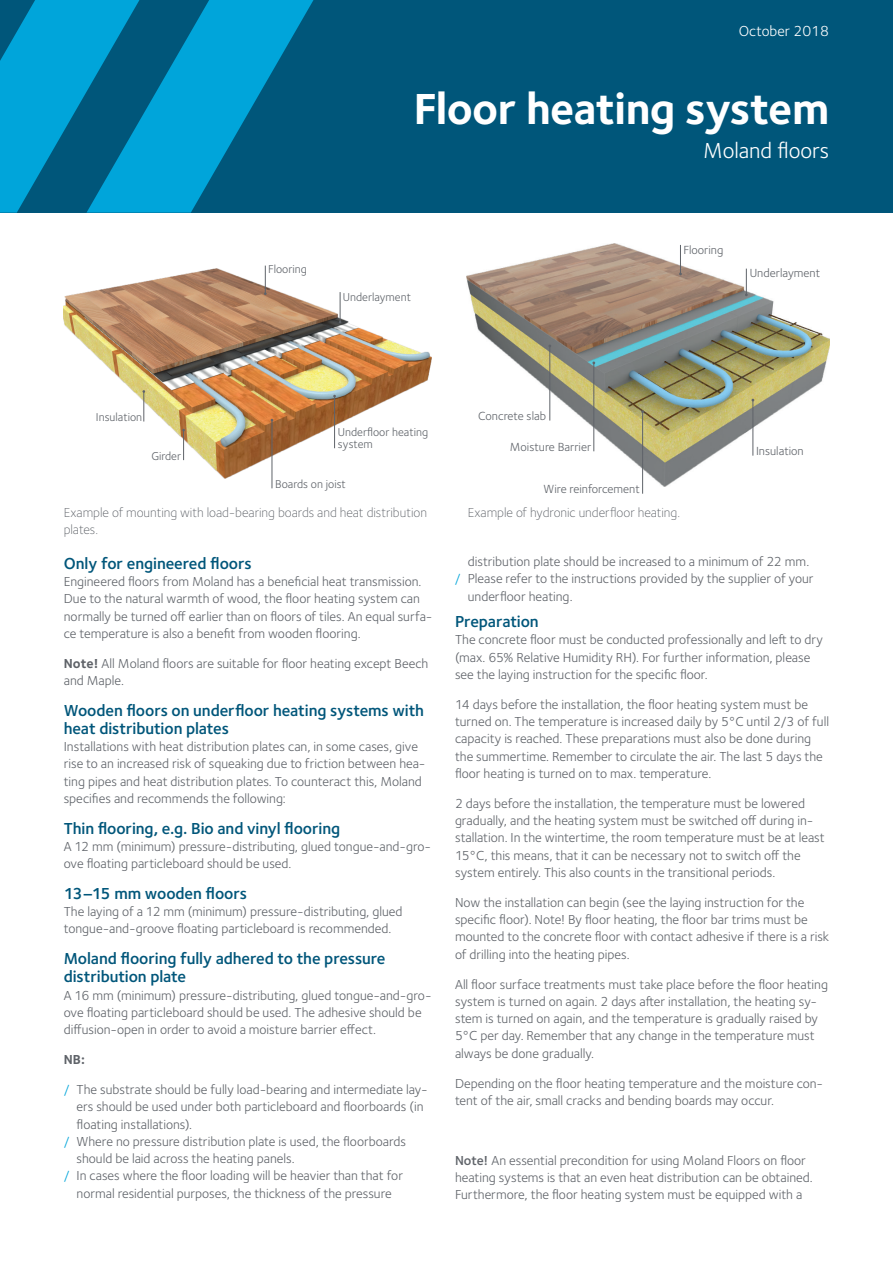
<style>
.page{position:relative;width:893px;height:1263px;background:#fff}
.page>*{position:absolute;margin:0;border:0;box-sizing:border-box;transform-origin:0 0}
.t1{font:700 45px "Foundry Sterling";letter-spacing:-.015em;color:#fff}
.t2{font:22.5px "Foundry Sterling";letter-spacing:-.005em;color:#fff}
.t3{font:600 16.5px/18px "Foundry Sterling";letter-spacing:-.005em;color:#00567a}
.t4{font:15px "Foundry Sterling";color:#fff}
.t5{font:13.5px/17.2px "Foundry Sterling";color:#5f6369}
.t6{font:300 13.5px/17.2px "Foundry Sterling";color:#5f6369}
.t7{font:700 13.5px "Foundry Sterling";color:#5f6369}
.t8{font:12.15px "Foundry Sterling";color:#5f6369}
.t9{font:11.85px/11.9px "Foundry Sterling";color:#5f6369}
.s1{font-weight:700}
.s2{color:#00a5da}
.s3{font-weight:600}
</style>
<div class="page">
<div style="left:0;top:0;width:893px;height:213px;background:#00567a"></div>
<svg style="left:139px;top:0;width:174px;height:213px;fill:#00a5da"></svg>
<svg style="left:0;top:0;width:139px;height:213px"></svg>
<img style="left:64px;top:269px;width:367px;height:210px">
<hr style="left:334px;top:396px;width:1px;height:52px;background:#5f6369">
<hr style="left:272px;top:420px;width:1px;height:68px;background:#5f6369">
<hr style="left:183px;top:430px;width:1px;height:30px;background:#5f6369">
<hr style="left:143px;top:391px;width:1px;height:30px;background:#5f6369">
<svg style="left:264px;top:266px;width:3px;height:29px"></svg>
<hr style="left:340px;top:292px;width:1px;height:30px;background:#5f6369">
<img style="left:466px;top:244px;width:363px;height:242px">
<svg style="left:679px;top:245px;width:3px;height:30px"></svg>
<svg style="left:745px;top:269px;width:3px;height:27px"></svg>
<hr style="left:752px;top:400px;width:1px;height:56px;background:#5f6369">
<hr style="left:549px;top:346px;width:1px;height:74px;background:#5f6369">
<hr style="left:642px;top:412px;width:1px;height:82px;background:#5f6369">
<hr style="left:593px;top:363px;width:1px;height:88px;background:#5f6369">
<p class="t4" style="left:739px;top:22px;width:92px">October 2018</p>
<h1 class="t1" style="left:414px;top:82px;width:417px">Floor heating system</h1>
<h2 class="t2" style="left:703px;top:137px;width:127px">Moland floors</h2>
<p class="t9" style="left:268px;top:264px;width:40px">Flooring</p>
<p class="t9" style="left:343px;top:291px;width:70px">Underlayment</p>
<p class="t8" style="left:683px;top:243px;width:41px">Flooring</p>
<p class="t8" style="left:750px;top:266px;width:72px">Underlayment</p>
<p class="t9" style="left:96px;top:411px;width:48px">Insulation</p>
<p class="t9" style="left:151px;top:450px;width:31px">Girder</p>
<p class="t9" style="left:338px;top:426px;width:92px">Underfloor heating system</p>
<p class="t9" style="left:275px;top:478px;width:72px">Boards on joist</p>
<p class="t8" style="left:478px;top:409px;width:69px">Concrete slab</p>
<p class="t8" style="left:510px;top:440px;width:83px">Moisture Barrier</p>
<p class="t8" style="left:544px;top:482px;width:98px">Wire reinforcement</p>
<p class="t6" style="left:64px;top:503px;width:365px">Example of mounting with load-bearing boards and heat distribution plates.</p>
<p class="t6" style="left:468px;top:503px;width:214px">Example of hydronic underfloor heating.</p>
<p class="t8" style="left:756px;top:444px;width:49px">Insulation</p>
<p class="t3" style="left:64px;top:555px;width:189px">Only for engineered floors</p>
<p class="t5" style="left:64px;top:573px;width:370px">Engineered floors from Moland has a beneficial heat transmission.<br>Due to the natural warmth of wood, the floor heating system can normally be turned off earlier than on floors of tiles. An equal surfa&shy;ce temperature is also a benefit from wooden flooring.</p>
<p class="t5" style="left:64px;top:655px;width:366px"><span class="s1">Note!</span> All Moland floors are suitable for floor heating except Beech and Maple.</p>
<p class="t3" style="left:64px;top:702px;width:362px">Wooden floors on underfloor heating systems with heat distribution plates</p>
<p class="t5" style="left:64px;top:738px;width:363px">Installations with heat distribution plates can, in some cases, give rise to an increased risk of squeaking due to friction between hea&shy;ting pipes and heat distribution plates. To counteract this, Moland specifies and recommends the following:</p>
<p class="t3" style="left:64px;top:820px;width:278px">Thin flooring, e.g. Bio and vinyl flooring</p>
<p class="t5" style="left:64px;top:838px;width:369px">A 12 mm (minimum) pressure-distributing, glued tongue-and-gro&shy;ove floating particleboard should be used.</p>
<p class="t3" style="left:64px;top:885px;width:185px">13–15 mm wooden floors</p>
<p class="t5" style="left:64px;top:903px;width:340px">The laying of a 12 mm (minimum) pressure-distributing, glued tongue-and-groove floating particleboard is recommended.</p>
<p class="t3" style="left:64px;top:950px;width:323px">Moland flooring fully adhered to the pressure distribution plate</p>
<p class="t5" style="left:64px;top:986px;width:369px">A 16 mm (minimum) pressure-distributing, glued tongue-and-gro&shy;ove floating particleboard should be used. The adhesive should be diffusion-open in order to avoid a moisture barrier effect.</p>
<p class="t7" style="left:64px;top:1051px;width:23px">NB:</p>
<p class="t5" style="left:64px;top:1081px;width:365px"><span class="s2">/</span> The substrate should be fully load-bearing and intermediate lay-</p>
<p class="t5" style="left:77px;top:1098px;width:349px">ers should be used under both particleboard and floorboards (in</p>
<p class="t5" style="left:77px;top:1115px;width:117px">floating installations).</p>
<p class="t5" style="left:64px;top:1133px;width:344px"><span class="s2">/</span> Where no pressure distribution plate is used, the floorboards</p>
<p class="t5" style="left:77px;top:1150px;width:220px">should be laid across the heating panels.</p>
<p class="t5" style="left:64px;top:1167px;width:341px"><span class="s2">/</span> In cases where the floor loading will be heavier than that for</p>
<p class="t5" style="left:77px;top:1184px;width:317px">normal residential purposes, the thickness of the pressure</p>
<p class="t5" style="left:468px;top:553px;width:343px">distribution plate should be increased to a minimum of 22 mm.</p>
<p class="t5" style="left:455px;top:570px;width:360px"><span class="s2">/</span> Please refer to the instructions provided by the supplier of your</p>
<p class="t5" style="left:468px;top:587px;width:106px">underfloor heating.</p>
<p class="t3" style="left:455px;top:613px;width:85px">Preparation</p>
<p class="t5" style="left:455px;top:631px;width:370px">The concrete floor must be conducted professionally and left to dry (max. 65% Relative Humidity RH). For further information, please see the laying instruction for the specific floor.</p>
<p class="t5" style="left:455px;top:696px;width:376px">14 days before the installation, the floor heating system must be turned on. The temperature is increased daily by 5°C until 2/3 of full capacity is reached. These preparations must also be done during the summertime. Remember to circulate the air. The last 5 days the floor heating is turned on to max. temperature.</p>
<p class="t5" style="left:455px;top:795px;width:371px">2 days before the installation, the temperature must be lowered gradually, and the heating system must be switched off during in&shy;stallation. In the wintertime, the room temperature must be at least 15°C, this means, that it can be necessary not to switch off the system entirely. This also counts in the transitional periods.</p>
<p class="t5" style="left:455px;top:894px;width:376px">Now the installation can begin (see the laying instruction for the specific floor). Note! By floor heating, the floor bar trims must be mounted to the concrete floor with contact adhesive if there is a risk of drilling into the heating pipes.</p>
<p class="t5" style="left:455px;top:976px;width:374px">All floor surface treatments must take place before the floor heating system is turned on again. 2 days after installation, the heating sy&shy;stem is turned on again, and the temperature is gradually raised by 5°C per day. Remember that any change in the temperature must always be done gradually.</p>
<p class="t5" style="left:455px;top:1075px;width:370px">Depending on the floor heating temperature and the moisture con&shy;tent of the air, small cracks and bending boards may occur.</p>
<p class="t5" style="left:455px;top:1152px;width:359px"><span class="s3">Note!</span> An essential precondition for using Moland Floors on floor heating systems is that an even heat distribution can be obtained.<br>Furthermore, the floor heating system must be equipped with a</p>
</div>
